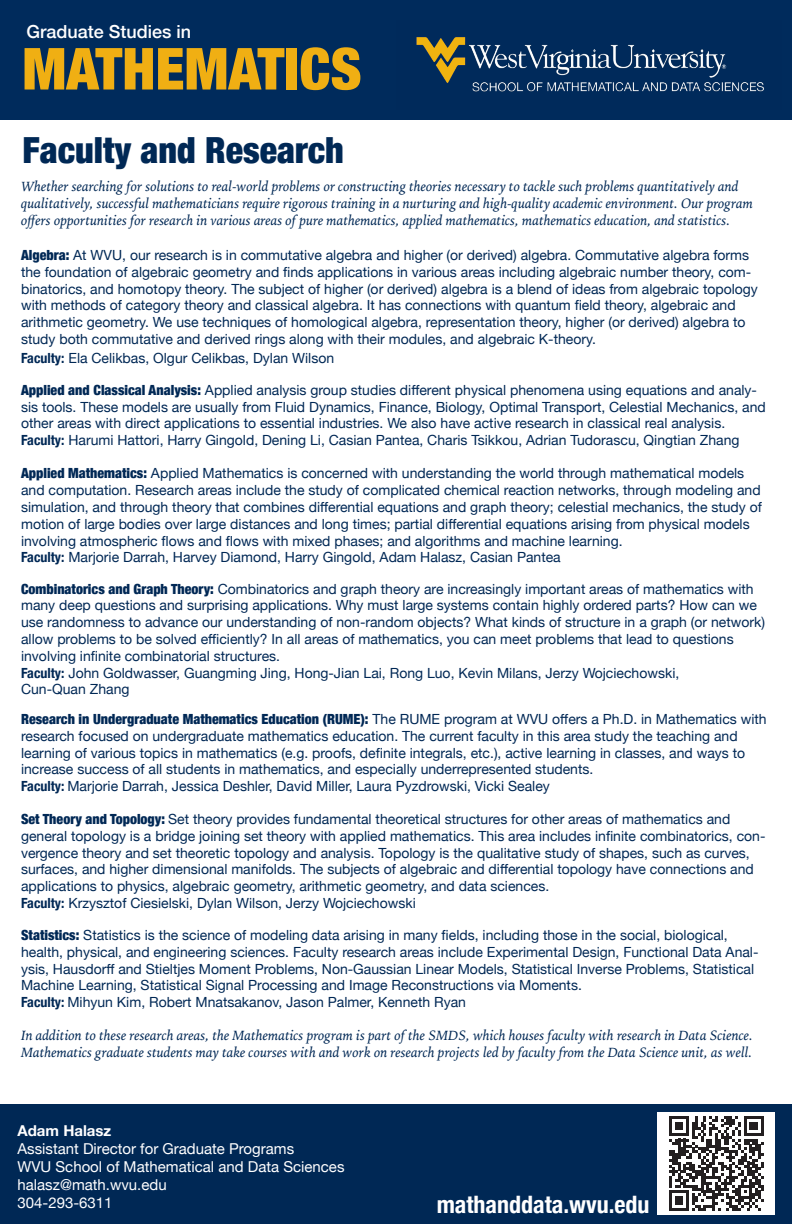
<style>
.page{position:relative;width:792px;height:1224px;background:#fff}
.page>*{position:absolute;margin:0;border:0;box-sizing:border-box;transform-origin:0 0}
.t1{font:900 condensed 58px "Helvetica Neue";color:#f0af13}
.t2{font:900 condensed 36px "Helvetica Neue";color:#002855}
.t3{font:700 condensed 24px "Helvetica Neue";color:#fff}
.t4{font:500 18px "Helvetica Neue";color:#fff}
.t5{font:15px/18px "Helvetica Neue";color:#fff}
.t6{font:14px/16.8px "Helvetica Neue";color:#002855}
.t7{font:italic 14px/16.8px "Iowan Old Style";color:#002855}
.s1{font-weight:900;font-stretch:condensed}
.s2{font-weight:700;font-stretch:condensed}
.s3{font-weight:700}
</style>
<div class="page">
<div style="left:0;top:0;width:792px;height:120px;background:#002b5c"></div>
<div style="left:0;top:1104px;width:792px;height:120px;background:#002855"></div>
<img style="left:416px;top:37px;width:348px;height:55px">
<div style="left:658px;top:1112px;width:117px;height:102px;background:#fff"></div>
<svg style="left:669px;top:1116px;width:95px;height:95px"></svg>
<p class="t4" style="left:26px;top:17px;width:166px">Graduate Studies in</p>
<p class="t1" style="left:22px;top:21px;width:341px">MATHEMATICS</p>
<p class="t2" style="left:22px;top:121px;width:323px">Faculty and Research</p>
<p class="t7" style="left:21px;top:177px;width:734px">Whether searching for solutions to real-world problems or constructing theories necessary to tackle such problems quantitatively and qualitatively, successful mathematicians require rigorous training in a nurturing and high-quality academic environment. Our program offers opportunities for research in various areas of pure mathematics, applied mathematics, mathematics education, and statistics.</p>
<p class="t6" style="left:21px;top:247px;width:738px"><span class="s1">Algebra:</span> At WVU, our research is in commutative algebra and higher (or derived) algebra. Commutative algebra forms the foundation of algebraic geometry and finds applications in various areas including algebraic number theory, com&shy;binatorics, and homotopy theory. The subject of higher (or derived) algebra is a blend of ideas from algebraic topology with methods of category theory and classical algebra. It has connections with quantum field theory, algebraic and arithmetic geometry. We use techniques of homological algebra, representation theory, higher (or derived) algebra to study both commutative and derived rings along with their modules, and algebraic K-theory.</p>
<p class="t6" style="left:21px;top:351px;width:315px"><span class="s2">Faculty:</span> Ela Celikbas, Olgur Celikbas, Dylan Wilson</p>
<p class="t6" style="left:21px;top:382px;width:746px"><span class="s1">Applied and Classical Analysis:</span> Applied analysis group studies different physical phenomena using equations and analy&shy;sis tools. These models are usually from Fluid Dynamics, Finance, Biology, Optimal Transport, Celestial Mechanics, and other areas with direct applications to essential industries. We also have active research in classical real analysis.</p>
<p class="t6" style="left:21px;top:433px;width:720px"><span class="s2">Faculty:</span> Harumi Hattori, Harry Gingold, Dening Li, Casian Pantea, Charis Tsikkou, Adrian Tudorascu, Qingtian Zhang</p>
<p class="t6" style="left:21px;top:466px;width:742px"><span class="s1">Applied Mathematics:</span> Applied Mathematics is concerned with understanding the world through mathematical models and computation. Research areas include the study of complicated chemical reaction networks, through modeling and simulation, and through theory that combines differential equations and graph theory; celestial mechanics, the study of motion of large bodies over large distances and long times; partial differential equations arising from physical models involving atmospheric flows and flows with mixed phases; and algorithms and machine learning.</p>
<p class="t6" style="left:21px;top:550px;width:541px"><span class="s2">Faculty:</span> Marjorie Darrah, Harvey Diamond, Harry Gingold, Adam Halasz, Casian Pantea</p>
<p class="t6" style="left:21px;top:581px;width:746px"><span class="s1">Combinatorics and Graph Theory:</span> Combinatorics and graph theory are increasingly important areas of mathematics with many deep questions and surprising applications. Why must large systems contain highly ordered parts? How can we use randomness to advance our understanding of non-random objects? What kinds of structure in a graph (or network) allow problems to be solved efficiently? In all areas of mathematics, you can meet problems that lead to questions involving infinite combinatorial structures.</p>
<p class="t6" style="left:21px;top:665px;width:660px"><span class="s2">Faculty:</span> John Goldwasser, Guangming Jing, Hong-Jian Lai, Rong Luo, Kevin Milans, Jerzy Wojciechowski,<br>Cun-Quan Zhang</p>
<p class="t6" style="left:21px;top:711px;width:747px"><span class="s1">Research in Undergraduate Mathematics Education (RUME):</span> The RUME program at WVU offers a Ph.D. in Mathematics with research focused on undergraduate mathematics education. The current faculty in this area study the teaching and learning of various topics in mathematics (e.g. proofs, definite integrals, etc.), active learning in classes, and ways to increase success of all students in mathematics, and especially underrepresented students.</p>
<p class="t6" style="left:21px;top:779px;width:530px"><span class="s2">Faculty:</span> Marjorie Darrah, Jessica Deshler, David Miller, Laura Pyzdrowski, Vicki Sealey</p>
<p class="t6" style="left:21px;top:811px;width:746px"><span class="s1">Set Theory and Topology:</span> Set theory provides fundamental theoretical structures for other areas of mathematics and general topology is a bridge joining set theory with applied mathematics. This area includes infinite combinatorics, con&shy;vergence theory and set theoretic topology and analysis. Topology is the qualitative study of shapes, such as curves, surfaces, and higher dimensional manifolds. The subjects of algebraic and differential topology have connections and applications to physics, algebraic geometry, arithmetic geometry, and data sciences.</p>
<p class="t6" style="left:21px;top:895px;width:396px"><span class="s2">Faculty:</span> Krzysztof Ciesielski, Dylan Wilson, Jerzy Wojciechowski</p>
<p class="t6" style="left:21px;top:927px;width:739px"><span class="s1">Statistics:</span> Statistics is the science of modeling data arising in many fields, including those in the social, biological, health, physical, and engineering sciences. Faculty research areas include Experimental Design, Functional Data Anal&shy;ysis, Hausdorff and Stieltjes Moment Problems, Non-Gaussian Linear Models, Statistical Inverse Problems, Statistical Machine Learning, Statistical Signal Processing and Image Reconstructions via Moments.</p>
<p class="t6" style="left:21px;top:995px;width:446px"><span class="s2">Faculty:</span> Mihyun Kim, Robert Mnatsakanov, Jason Palmer, Kenneth Ryan</p>
<p class="t7" style="left:21px;top:1026px;width:733px">In addition to these research areas, the Mathematics program is part of the SMDS, which houses faculty with research in Data Science.<br>Mathematics graduate students may take courses with and work on research projects led by faculty from the Data Science unit, as well.</p>
<p class="t5" style="left:18px;top:1123px;width:329px"><span class="s3">Adam Halasz<br></span>Assistant Director for Graduate Programs<br>WVU School of Mathematical and Data Sciences</p>
<p class="t5" style="left:18px;top:1177px;width:151px">halasz@math.wvu.edu</p>
<p class="t5" style="left:18px;top:1195px;width:97px">304-293-6311</p>
<p class="t3" style="left:437px;top:1184px;width:214px">mathanddata.wvu.edu</p>
</div>
